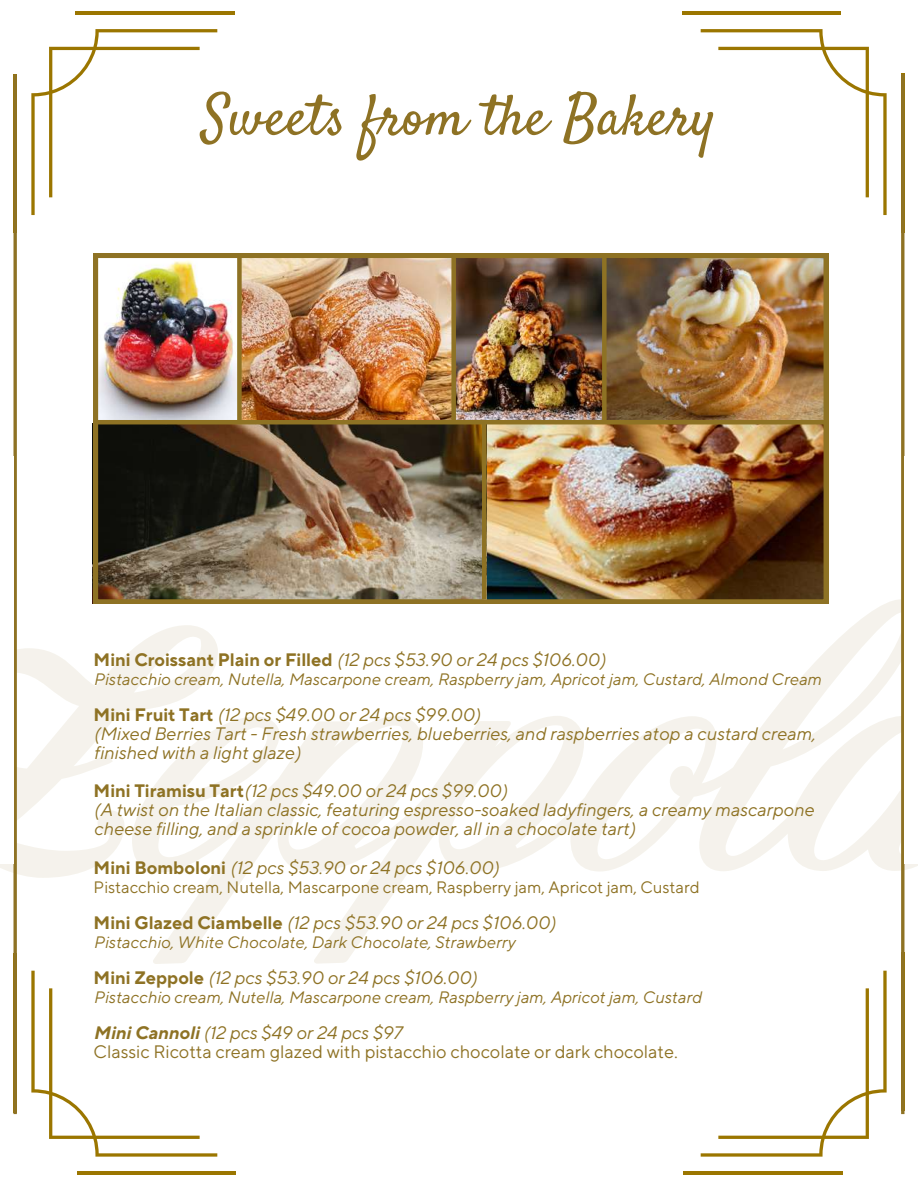
<style>
.page{position:relative;width:918px;height:1188px;background:#fff}
.page>*{position:absolute;margin:0;border:0;box-sizing:border-box;transform-origin:0 0}
.t1{font:57px "Satisfy";color:#8e7224}
.t2{font:italic 18px/19.2px "TT Norms Pro";color:#8e7224}
.t3{font:18px/19.2px "TT Norms Pro";color:#8e7224}
.t4{font:italic 16.5px "TT Norms Pro";color:#8e7224}
.t5{font:16.5px "TT Norms Pro";color:#8e7224}
.s1{font-weight:700;font-style:normal}
.s2{font-weight:700;font-style:italic}
.s3{font-style:italic}
</style>
<div class="page">
<div style="left:0;top:625px;width:218px;height:253px;background:linear-gradient(to bottom,#fbfaf8,#fbf9f7)"></div>
<svg style="left:132px;top:599px;width:786px;height:365px"></svg>
<hr style="left:76px;top:11px;width:159px;height:4px;background:#9b7600">
<svg style="left:31px;top:29px;width:186px;height:186px"></svg>
<hr style="left:683px;top:1171px;width:159px;height:3px;background:#9b7600">
<svg style="left:701px;top:971px;width:186px;height:186px"></svg>
<hr style="left:901px;top:73px;width:3px;height:160px;background:#9b7600">
<hr style="left:683px;top:11px;width:158px;height:4px;background:#9b7600">
<svg style="left:701px;top:29px;width:186px;height:186px"></svg>
<hr style="left:77px;top:1171px;width:158px;height:3px;background:#9b7600">
<svg style="left:31px;top:971px;width:186px;height:186px"></svg>
<svg style="left:13px;top:74px;width:4px;height:1040px;fill:#8e7224"></svg>
<hr style="left:901px;top:74px;width:3px;height:1040px;background:#8e7224">
<div style="left:0;top:456px;width:14px;height:408px;background:#fff"></div>
<div style="left:904px;top:456px;width:14px;height:408px;background:#fff"></div>
<div style="left:237px;top:253px;width:5px;height:169px;background:#8e7224"></div>
<img style="left:94px;top:254px;width:734px;height:349px">
<h1 class="t1" style="left:202px;top:81px;width:515px">Sweets from the Bakery</h1>
<p class="t2" style="left:94px;top:650px;width:513px"><span class="s1">Mini Croissant Plain or Filled</span> (12 pcs $53.90 or 24 pcs $106.00)</p>
<p class="t4" style="left:94px;top:669px;width:729px">Pistacchio cream, Nutella, Mascarpone cream, Raspberry jam, Apricot jam, Custard, Almond Cream</p>
<p class="t2" style="left:94px;top:705px;width:723px"><span class="s1">Mini Fruit Tart</span> (12 pcs $49.00 or 24 pcs $99.00)<br>(Mixed Berries Tart - Fresh strawberries, blueberries, and raspberries atop a custard cream, finished with a light glaze)</p>
<p class="t2" style="left:94px;top:782px;width:722px"><span class="s1">Mini Tiramisu Tart</span>(12 pcs $49.00 or 24 pcs $99.00)<br>(A twist on the Italian classic, featuring espresso-soaked ladyfingers, a creamy mascarpone cheese filling, and a sprinkle of cocoa powder, all in a chocolate tart)</p>
<p class="t2" style="left:94px;top:858px;width:407px"><span class="s1">Mini Bomboloni</span> (12 pcs $53.90 or 24 pcs $106.00)</p>
<p class="t5" style="left:94px;top:877px;width:608px">Pistacchio cream, Nutella, Mascarpone cream, Raspberry jam, Apricot jam, Custard</p>
<p class="t2" style="left:94px;top:914px;width:464px"><span class="s1">Mini Glazed Ciambelle</span> (12 pcs $53.90 or 24 pcs $106.00)</p>
<p class="t4" style="left:94px;top:932px;width:423px">Pistacchio, White Chocolate, Dark Chocolate, Strawberry</p>
<p class="t2" style="left:94px;top:969px;width:385px"><span class="s1">Mini Zeppole</span> (12 pcs $53.90 or 24 pcs $106.00)</p>
<p class="t4" style="left:94px;top:987px;width:609px">Pistacchio cream, Nutella, Mascarpone cream, Raspberry jam, Apricot jam, Custard</p>
<p class="t3" style="left:94px;top:1024px;width:586px"><span class="s2">Mini Cannoli</span> <span class="s3">(12 pcs $49 or 24 pcs $97<br></span>Classic Ricotta cream glazed with pistacchio chocolate or dark chocolate.</p>
</div>
